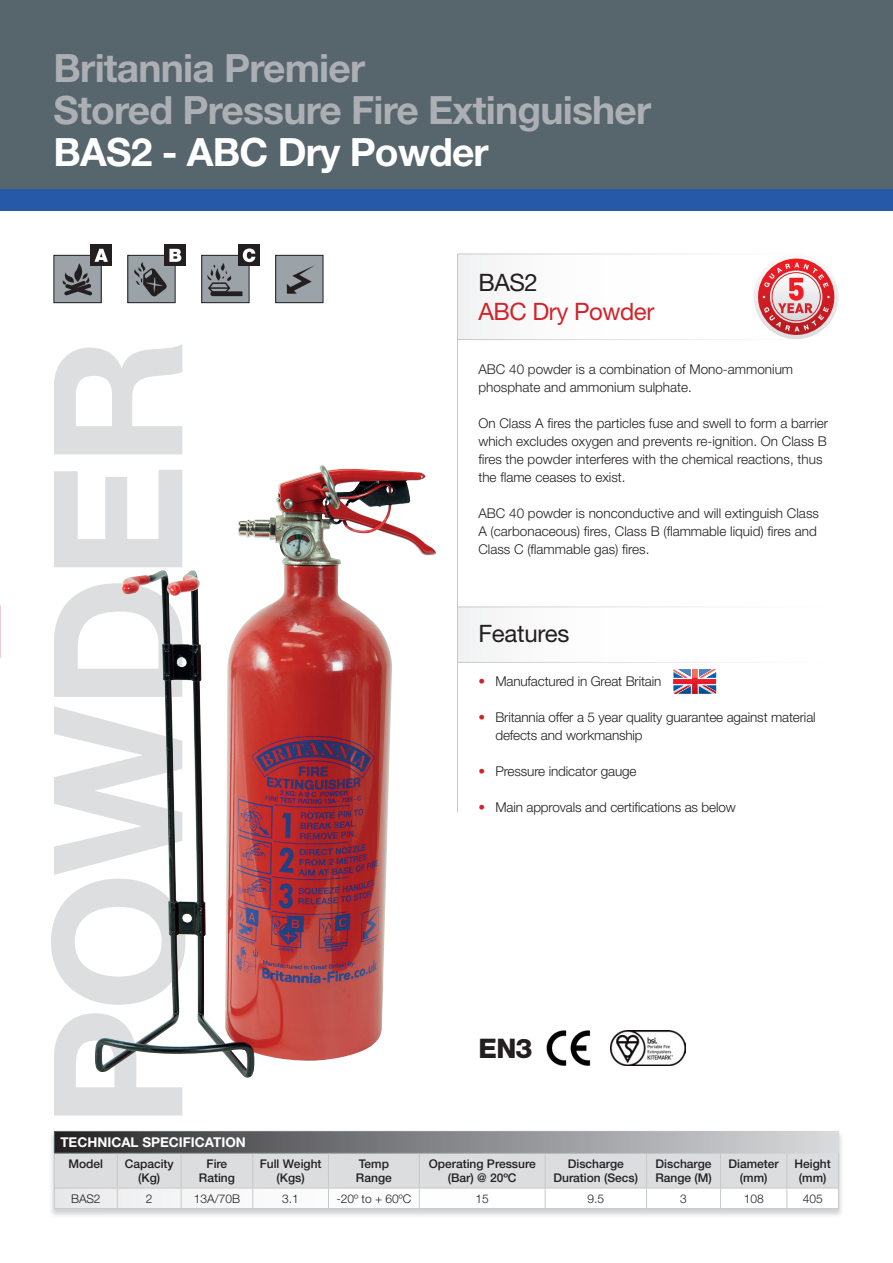
<style>
.page{position:relative;width:893px;height:1263px;background:#fff}
.page>*{position:absolute;margin:0;border:0;box-sizing:border-box;transform-origin:0 0}
.t1{font:700 179.7px "Helvetica Neue LT Std";letter-spacing:-.02em;color:#dcdee0}
.t2{font:700 39px/42px "Helvetica Neue LT Std";letter-spacing:-.02em;color:#acb0b4}
.t3{font:700 39px "Helvetica Neue LT Std";letter-spacing:-.02em;color:#fff}
.t4{font:800 27px "Helvetica Neue LT Std";color:#231f20}
.t5{font:24px "Helvetica Neue LT Std";letter-spacing:-.01em;color:#231f20}
.t6{font:24px "Helvetica Neue LT Std";letter-spacing:-.02em;color:#d1232a}
.t7{font:300 13.5px/18px "Helvetica Neue LT Std";color:#231f20}
.t8{font:700 13.5px "Helvetica Neue LT Std";color:#fff}
.t9{font:500 12px/14.4px "Helvetica Neue LT Std";color:#231f20;text-align:center}
.t10{font:300 12px "Helvetica Neue LT Std";color:#231f20}
.s1{color:#d1232a}
</style>
<div class="page">
<div style="left:0;top:0;width:893px;height:211px;background:#57656c"></div>
<div style="left:54px;top:255px;width:47px;height:48px;background:#9ba2a8"></div>
<div style="left:53px;top:255px;width:49px;height:48px;border:1px solid #231f20"></div>
<div style="left:91px;top:245px;width:21px;height:21px;background:#231f20"></div>
<svg style="left:62px;top:249px;width:46px;height:47px"></svg>
<div style="left:128px;top:255px;width:47px;height:48px;background:#9ba2a8"></div>
<div style="left:127px;top:255px;width:49px;height:48px;border:1px solid #231f20"></div>
<div style="left:164px;top:245px;width:22px;height:21px;background:#231f20"></div>
<svg style="left:132px;top:249px;width:49px;height:48px"></svg>
<div style="left:202px;top:255px;width:47px;height:48px;background:#9ba2a8"></div>
<div style="left:201px;top:255px;width:48px;height:48px;border:1px solid #231f20"></div>
<div style="left:238px;top:245px;width:22px;height:21px;background:#231f20"></div>
<svg style="left:207px;top:248px;width:48px;height:48px"></svg>
<div style="left:276px;top:255px;width:47px;height:48px;background:#9ba2a8"></div>
<div style="left:275px;top:255px;width:48px;height:48px;border:1px solid #231f20"></div>
<svg style="left:287px;top:265px;width:28px;height:29px"></svg>
<img style="left:0;top:0;width:1px;height:1263px">
<div style="left:0;top:190px;width:893px;height:21px;background:#2659a7"></div>
<svg style="left:674px;top:669px;width:42px;height:25px"></svg>
<img style="left:546px;top:1030px;width:45px;height:36px">
<img style="left:610px;top:1030px;width:75px;height:35px">
<hr style="left:457px;top:254px;width:1px;height:558px;background:#c7c8ca">
<hr style="left:457px;top:254px;width:382px;height:1px;background:#fff">
<hr style="left:457px;top:339px;width:382px;height:1px;background:#fff">
<img style="left:51px;top:1130px;width:791px;height:86px">
<hr style="left:54px;top:1131px;width:63px;height:1px;background:#fff">
<hr style="left:117px;top:1131px;width:64px;height:1px;background:#fff">
<hr style="left:181px;top:1131px;width:72px;height:1px;background:#fff">
<hr style="left:253px;top:1131px;width:75px;height:1px;background:#fff">
<hr style="left:328px;top:1131px;width:91px;height:1px;background:#fff">
<hr style="left:419px;top:1131px;width:126px;height:1px;background:#fff">
<hr style="left:545px;top:1131px;width:102px;height:1px;background:#fff">
<hr style="left:647px;top:1131px;width:73px;height:1px;background:#fff">
<hr style="left:720px;top:1131px;width:67px;height:1px;background:#fff">
<hr style="left:787px;top:1131px;width:52px;height:1px;background:#fff">
<svg style="left:54px;top:1132px;width:785px;height:76px"></svg>
<hr style="left:54px;top:1208px;width:63px;height:1px;background:#c7c8ca">
<hr style="left:117px;top:1208px;width:64px;height:1px;background:#c7c8ca">
<hr style="left:181px;top:1208px;width:72px;height:1px;background:#c7c8ca">
<hr style="left:253px;top:1208px;width:75px;height:1px;background:#c7c8ca">
<hr style="left:328px;top:1208px;width:91px;height:1px;background:#c7c8ca">
<hr style="left:419px;top:1208px;width:126px;height:1px;background:#c7c8ca">
<hr style="left:545px;top:1208px;width:102px;height:1px;background:#c7c8ca">
<hr style="left:647px;top:1208px;width:73px;height:1px;background:#c7c8ca">
<hr style="left:720px;top:1208px;width:67px;height:1px;background:#c7c8ca">
<hr style="left:787px;top:1208px;width:52px;height:1px;background:#c7c8ca">
<svg style="left:754px;top:254px;width:85px;height:85px"></svg>
<svg style="left:758px;top:259px;width:76px;height:76px"></svg>
<img style="left:94px;top:465px;width:326px;height:613px">
<h2 class="t2" style="left:54px;top:46px;width:599px">Britannia Premier<br>Stored Pressure Fire Extinguisher</h2>
<h2 class="t3" style="left:54px;top:128px;width:437px">BAS2 - ABC Dry Powder</h2>
<h1 class="t1" style="left:7px;top:1128px;width:792px;rotate:-90deg">POWDER</h1>
<h3 class="t5" style="left:478px;top:269px;width:61px">BAS2</h3>
<h3 class="t6" style="left:478px;top:297px;width:177px">ABC Dry Powder</h3>
<p class="t7" style="left:478px;top:360px;width:316px">ABC 40 powder is a combination of Mono-ammonium phosphate and ammonium sulphate.</p>
<p class="t7" style="left:478px;top:414px;width:351px">On Class A fires the particles fuse and swell to form a barrier which excludes oxygen and prevents re-ignition. On Class B fires the powder interferes with the chemical reactions, thus the flame ceases to exist.</p>
<p class="t7" style="left:478px;top:504px;width:342px">ABC 40 powder is nonconductive and will extinguish Class<br>A (carbonaceous) fires, Class B (flammable liquid) fires and<br>Class C (flammable gas) fires.</p>
<h3 class="t5" style="left:478px;top:619px;width:93px">Features</h3>
<p class="t7" style="left:478px;top:671px;width:185px"><span class="s1">•</span> Manufactured in Great Britain</p>
<p class="t7" style="left:495px;top:707px;width:322px;text-indent:-17px"><span class="s1">•</span> Britannia offer a 5 year quality guarantee against material defects and workmanship</p>
<p class="t7" style="left:478px;top:761px;width:160px"><span class="s1">•</span> Pressure indicator gauge</p>
<p class="t7" style="left:478px;top:797px;width:259px"><span class="s1">•</span> Main approvals and certifications as below</p>
<h3 class="t4" style="left:478px;top:1032px;width:56px">EN3</h3>
<p class="t8" style="left:60px;top:1134px;width:187px">TECHNICAL SPECIFICATION</p>
<p class="t9" style="left:69px;top:1156px;width:36px">Model</p>
<p class="t9" style="left:125px;top:1156px;width:51px">Capacity (Kg)</p>
<p class="t9" style="left:199px;top:1156px;width:38px">Fire<br>Rating</p>
<p class="t9" style="left:260px;top:1156px;width:63px">Full Weight (Kgs)</p>
<p class="t9" style="left:356px;top:1156px;width:37px;text-align:left">Temp<br>Range</p>
<p class="t9" style="left:429px;top:1156px;width:108px">Operating Pressure (Bar) @ 20ºC</p>
<p class="t9" style="left:553px;top:1156px;width:86px">Discharge<br>Duration (Secs)</p>
<p class="t9" style="left:655px;top:1156px;width:58px;text-align:left">Discharge<br>Range (M)</p>
<p class="t9" style="left:729px;top:1156px;width:52px">Diameter (mm)</p>
<p class="t9" style="left:795px;top:1156px;width:38px">Height (mm)</p>
<p class="t10" style="left:71px;top:1191px;width:31px">BAS2</p>
<p class="t10" style="left:146px;top:1191px;width:8px">2</p>
<p class="t10" style="left:194px;top:1191px;width:48px">13A/70B</p>
<p class="t10" style="left:282px;top:1191px;width:18px">3.1</p>
<p class="t10" style="left:336px;top:1191px;width:77px">-20º to + 60ºC</p>
<p class="t10" style="left:476px;top:1191px;width:15px">15</p>
<p class="t10" style="left:587px;top:1191px;width:18px">9.5</p>
<p class="t10" style="left:680px;top:1191px;width:8px">3</p>
<p class="t10" style="left:744px;top:1191px;width:22px">108</p>
<p class="t10" style="left:803px;top:1191px;width:22px">405</p>
</div>
